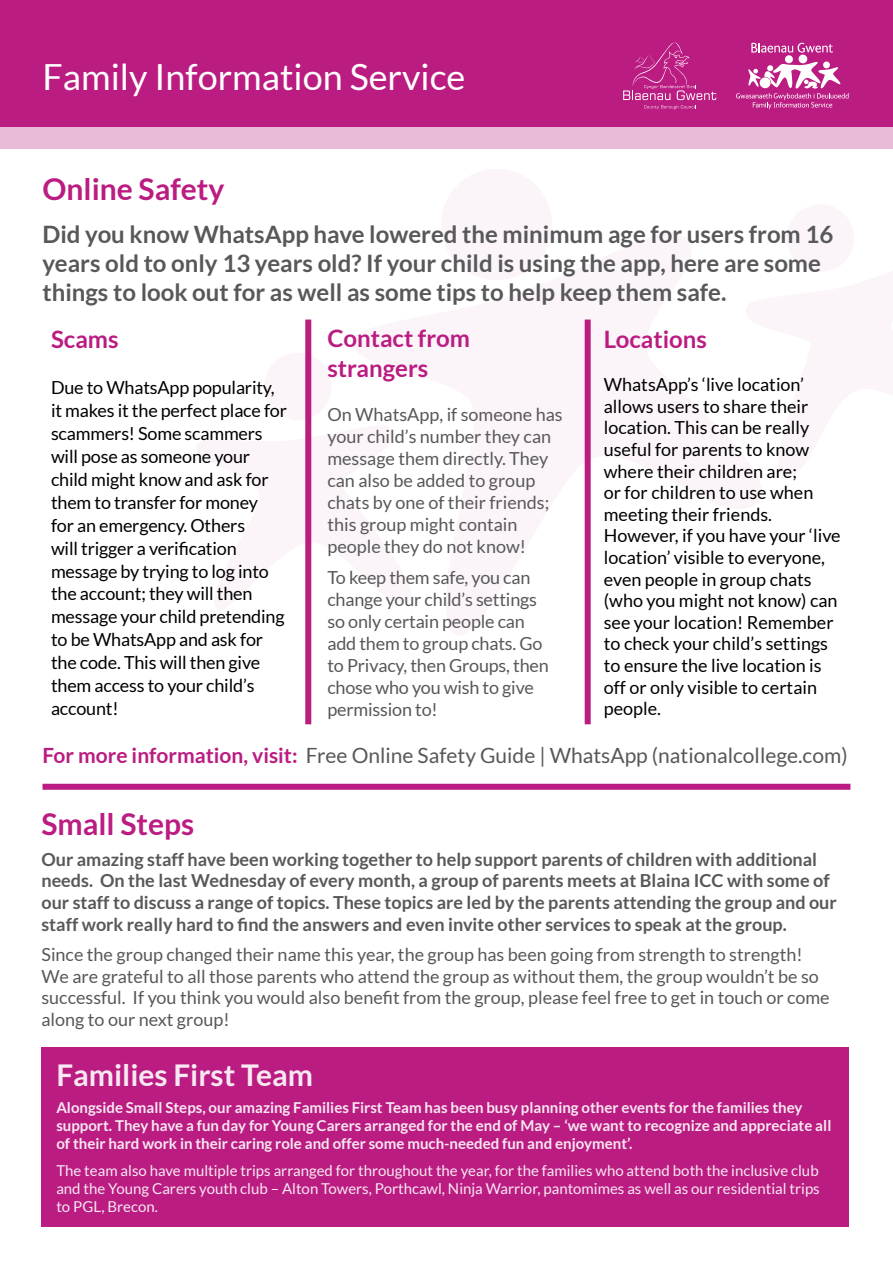
<style>
.page{position:relative;width:893px;height:1263px;background:#fff}
.page>*{position:absolute;margin:0;border:0;box-sizing:border-box;transform-origin:0 0}
.t1{font:36px "Lato";color:#fff}
.t2{font:700 30px "Lato";color:#bb1c82}
.t3{font:700 30px "Lato";color:#f8e8f2}
.t4{font:700 24px/28.8px "Lato";color:#58585a}
.t5{font:700 24px/29.2px "Lato";color:#bb1c82}
.t6{font:21px "Lato";color:#58585a}
.t7{font:18px/21.6px "Lato";letter-spacing:-.01em;color:#000}
.t8{font:18px/22px "Lato";color:#58585a}
.t9{font:700 18px/21.6px "Lato";color:#58585a}
.t10{font:700 15px/18px "Lato";color:#f8e8f2}
.t11{font:15px/18px "Lato";color:#f8e8f2;text-align:justify}
.s1{font-weight:700;color:#bb1c82}
</style>
<div class="page">
<svg style="left:791px;top:205px;width:102px;height:268px"></svg>
<svg style="left:196px;top:423px;width:148px;height:204px"></svg>
<svg style="left:265px;top:350px;width:66px;height:73px"></svg>
<svg style="left:344px;top:224px;width:451px;height:440px"></svg>
<svg style="left:433px;top:169px;width:127px;height:119px"></svg>
<div style="left:0;top:0;width:893px;height:128px;background:#bb1c82"></div>
<div style="left:0;top:128px;width:893px;height:21px;background:#eabbd9"></div>
<div style="left:305px;top:320px;width:6px;height:404px;background:#ba1c80"></div>
<div style="left:585px;top:320px;width:6px;height:404px;background:#bb1c82"></div>
<div style="left:43px;top:784px;width:807px;height:6px;background:#bb1c82"></div>
<div style="left:41px;top:1047px;width:808px;height:180px;background:#bb1c82"></div>
<div style="left:798px;top:54px;width:9px;height:9px;background:#fff;border-radius:50%"></div>
<div style="left:785px;top:55px;width:8px;height:8px;background:#fff;border-radius:50%"></div>
<svg style="left:736px;top:61px;width:112px;height:48px"></svg>
<svg style="left:751px;top:43px;width:82px;height:10px"></svg>
<div style="left:760px;top:77px;width:11px;height:11px;background:#fff;border-radius:50%"></div>
<svg style="left:623px;top:42px;width:93px;height:67px"></svg>
<h1 class="t1" style="left:43px;top:57px;width:424px">Family Information Service</h1>
<h2 class="t2" style="left:43px;top:171px;width:184px">Online Safety</h2>
<h3 class="t4" style="left:43px;top:220px;width:792px">Did you know WhatsApp have lowered the minimum age for users from 16 years old to only 13 years old? If your child is using the app, here are some things to look out for as well as some tips to help keep them safe.</h3>
<h3 class="t5" style="left:327px;top:324px;width:144px">Contact from strangers</h3>
<p class="t8" style="left:327px;top:403px;width:237px">On WhatsApp, if someone has your child’s number they can message them directly. They can also be added to group chats by one of their friends; this group might contain people they do not know!</p>
<p class="t8" style="left:327px;top:566px;width:223px">To keep them safe, you can change your child’s settings so only certain people can add them to group chats. Go to Privacy, then Groups, then chose who you wish to give permission to!</p>
<h3 class="t5" style="left:604px;top:324px;width:105px">Locations</h3>
<p class="t7" style="left:604px;top:374px;width:238px">WhatsApp’s ‘live location’ allows users to share their location. This can be really useful for parents to know where their children are;<br>or for children to use when meeting their friends.<br>However, if you have your ‘live location’ visible to everyone, even people in group chats (who you might not know) can see your location! Remember to check your child’s settings to ensure the live location is off or only visible to certain people.</p>
<p class="t6" style="left:43px;top:743px;width:807px"><span class="s1">For more information, visit:</span> Free Online Safety Guide | WhatsApp (nationalcollege.com)</p>
<h3 class="t5" style="left:51px;top:324px;width:69px">Scams</h3>
<p class="t7" style="left:51px;top:376px;width:237px;line-height:23px">Due to WhatsApp popularity, it makes it the perfect place for scammers! Some scammers will pose as someone your child might know and ask for them to transfer for money<br>for an emergency. Others<br>will trigger a verification message by trying to log into the account; they will then message your child pretending to be WhatsApp and ask for the code. This will then give them access to your child’s account!</p>
<h2 class="t2" style="left:41px;top:807px;width:154px">Small Steps</h2>
<p class="t9" style="left:41px;top:848px;width:797px">Our amazing staff have been working together to help support parents of children with additional needs. On the last Wednesday of every month, a group of parents meets at Blaina ICC with some of our staff to discuss a range of topics. These topics are led by the parents attending the group and our staff work really hard to find the answers and even invite other services to speak at the group.</p>
<p class="t8" style="left:41px;top:944px;width:790px;line-height:21.6px">Since the group changed their name this year, the group has been going from strength to strength!<br>We are grateful to all those parents who attend the group as without them, the group wouldn’t be so successful. If you think you would also benefit from the group, please feel free to get in touch or come along to our next group!</p>
<h2 class="t3" style="left:56px;top:1058px;width:258px">Families First Team</h2>
<p class="t10" style="left:56px;top:1098px;width:777px">Alongside Small Steps, our amazing Families First Team has been busy planning other events for the families they support. They have a fun day for Young Carers arranged for the end of May – ‘we want to recognize and appreciate all of their hard work in their caring role and offer some much-needed fun and enjoyment’.</p>
<p class="t11" style="left:56px;top:1162px;width:765px">The team also have multiple trips arranged for throughout the year, for the families who attend both the inclusive club and the Young Carers youth club – Alton Towers, Porthcawl, Ninja Warrior, pantomimes as well as our residential trips to PGL, Brecon.</p>
</div>
